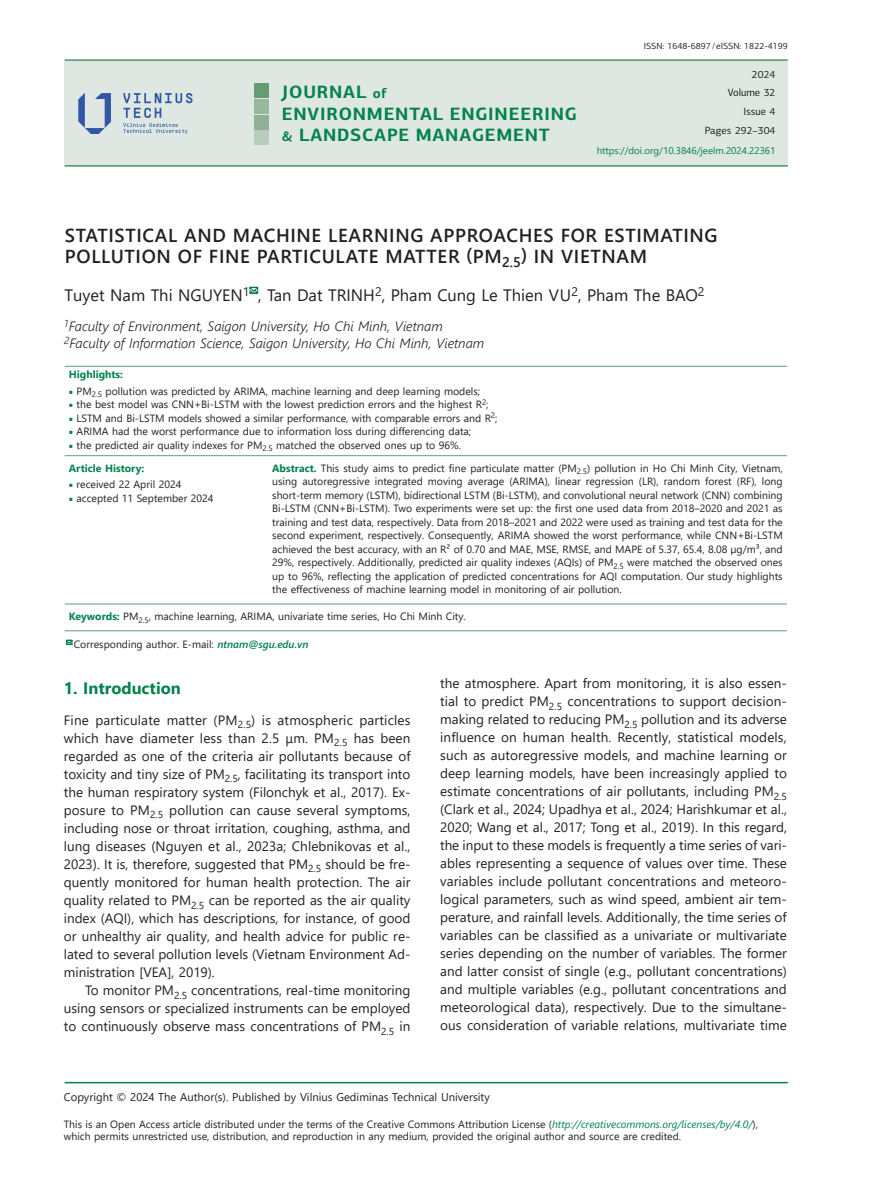
<style>
.page{position:relative;width:872px;height:1191px;background:#fff}
.page>*{position:absolute;margin:0;border:0;box-sizing:border-box;transform-origin:0 0}
.t1{font:600 18.75px/21px "Segoe UI";letter-spacing:.035em;color:#231f20}
.t2{font:700 17.85px/21px "PF Centro Sans Pro";letter-spacing:.045em;color:#01824c}
.t3{font:16.5px "Segoe UI";color:#231f20}
.t4{font:700 16.5px "Segoe UI";color:#01824c}
.t5{font:13.5px/18px "Segoe UI";color:#231f20;text-align:justify}
.t6{font:italic 300 13.5px/17.2px "Segoe UI";color:#231f20}
.t7{font:11.25px "Segoe UI";color:#231f20}
.t8{font:10.5px/13.5px "Segoe UI";color:#231f20}
.t9{font:10.5px/18.1px "PF Centro Sans Pro";color:#231f20;text-align:right}
.t10{font:700 10.5px "Segoe UI";color:#01824c}
.t11{font:9.75px "Segoe UI";color:#01824c}
.t12{font:9px "PF Centro Sans Pro";color:#231f20}
.s1{font-size:13.95px}
.s2{font-family:"Minion Pro";color:#01824c}
.s3{font-weight:700;color:#01824c}
.s4{font-weight:600;font-style:italic;color:#01824c}
.s5{font-style:italic;color:#01824c}
</style>
<div class="page">
<svg style="left:249px;top:286px;width:10px;height:8px"></svg>
<hr style="left:65px;top:366px;width:203px;height:1px;background:#78a686">
<hr style="left:268px;top:366px;width:519px;height:1px;background:#78a686">
<hr style="left:65px;top:455px;width:203px;height:1px;background:#78a686">
<hr style="left:268px;top:455px;width:519px;height:1px;background:#78a686">
<hr style="left:65px;top:603px;width:203px;height:1px;background:#78a686">
<hr style="left:268px;top:603px;width:519px;height:1px;background:#78a686">
<hr style="left:65px;top:630px;width:203px;height:1px;background:#78a686">
<hr style="left:268px;top:630px;width:519px;height:1px;background:#78a686">
<svg style="left:65px;top:640px;width:8px;height:5px"></svg>
<hr style="left:65px;top:1081px;width:722px;height:2px;background:#01824c">
<div style="left:65px;top:61px;width:722px;height:104px;background:#dee7e1"></div>
<hr style="left:65px;top:59px;width:722px;height:2px;background:#4b9267">
<hr style="left:65px;top:165px;width:722px;height:2px;background:#4b9267">
<svg style="left:78px;top:93px;width:33px;height:41px"></svg>
<svg style="left:123px;top:93px;width:69px;height:41px"></svg>
<div style="left:255px;top:83px;width:14px;height:15px;background:#649c76"></div>
<div style="left:255px;top:115px;width:14px;height:14px;background:#8db295"></div>
<div style="left:255px;top:130px;width:14px;height:15px;background:#b8cdbb"></div>
<div style="left:255px;top:99px;width:14px;height:15px;background:#97b79e"></div>
<h2 class="t2" style="left:282px;top:82px;width:296px">JOURNAL <span class="s1">of<br></span>ENVIRONMENTAL ENGINEERING <span class="s1">&amp;</span> LANDSCAPE MANAGEMENT</h2>
<p class="t12" style="left:644px;top:41px;width:145px">ISSN: 1648-6897/eISSN: 1822-4199</p>
<p class="t9" style="left:727px;top:66px;width:49px">2024<br>Volume 32<br>Issue 4</p>
<p class="t9" style="left:704px;top:121px;width:72px">Pages 292–304</p>
<p class="t11" style="left:597px;top:141px;width:180px">https://doi.org/10.3846/jeelm.2024.22361</p>
<h1 class="t1" style="left:65px;top:223px;width:654px">STATISTICAL AND MACHINE LEARNING APPROACHES FOR ESTIMATING<br>POLLUTION OF FINE PARTICULATE MATTER (PM<sub>2.5</sub>) IN VIETNAM</h1>
<p class="t3" style="left:65px;top:280px;width:641px">Tuyet Nam Thi NGUYEN<sup>1</sup> , Tan Dat TRINH<sup>2</sup>, Pham Cung Le Thien VU<sup>2</sup>, Pham The BAO<sup>2</sup></p>
<p class="t6" style="left:65px;top:316px;width:421px"><sup>1</sup>Faculty of Environment, Saigon University, Ho Chi Minh, Vietnam<br><sup>2</sup>Faculty of Information Science, Saigon University, Ho Chi Minh, Vietnam</p>
<p class="t10" style="left:69px;top:364px;width:56px">Highlights:</p>
<p class="t8" style="left:69px;top:383px;width:413px"><span class="s2">■</span> PM<sub>2.5</sub> pollution was predicted by ARIMA, machine learning and deep learning models;</p>
<p class="t8" style="left:69px;top:397px;width:421px"><span class="s2">■</span> the best model was CNN+Bi-LSTM with the lowest prediction errors and the highest R<sup>2</sup>;</p>
<p class="t8" style="left:69px;top:410px;width:430px"><span class="s2">■</span> LSTM and Bi-LSTM models showed a similar performance, with comparable errors and R<sup>2</sup>;</p>
<p class="t8" style="left:69px;top:424px;width:404px"><span class="s2">■</span> ARIMA had the worst performance due to information loss during differencing data;</p>
<p class="t8" style="left:69px;top:432px;width:393px;line-height:23.1px"><span class="s2">■</span> the predicted air quality indexes for PM<sub>2.5</sub> matched the observed ones up to 96%.<br><span class="s3">Article History:</span></p>
<p class="t8" style="left:272px;top:460px;width:512px;text-align:justify"><span class="s3">Abstract.</span> This study aims to predict fine particulate matter (PM<sub>2.5</sub>) pollution in Ho Chi Minh City, Vietnam, using autoregressive integrated moving average (ARIMA), linear regression (LR), random forest (RF), long short-term memory (LSTM), bidirectional LSTM (Bi-LSTM), and convolutional neural network (CNN) combining Bi-LSTM (CNN+Bi-LSTM). Two experiments were set up: the first one used data from 2018–2020 and 2021 as training and test data, respectively. Data from 2018–2021 and 2022 were used as training and test data for the second experiment, respectively. Consequently, ARIMA showed the worst performance, while CNN+Bi-LSTM achieved the best accuracy, with an R² of 0.70 and MAE, MSE, RMSE, and MAPE of 5.37, 65.4, 8.08 µg/m³, and 29%, respectively. Additionally, predicted air quality indexes (AQIs) of PM<sub>2.5</sub> were matched the observed ones up to 96%, reflecting the application of predicted concentrations for AQI computation. Our study highlights the effectiveness of machine learning model in monitoring of air pollution.</p>
<p class="t8" style="left:69px;top:477px;width:114px"><span class="s2">■</span> received 22 April 2024</p>
<p class="t8" style="left:69px;top:490px;width:146px"><span class="s2">■</span> accepted 11 September 2024</p>
<p class="t8" style="left:69px;top:609px;width:398px"><span class="s3">Keywords:</span> PM<sub>2.5</sub>, machine learning, ARIMA, univariate time series, Ho Chi Minh City.</p>
<p class="t8" style="left:74px;top:636px;width:236px">Corresponding author. E-mail: <span class="s4">ntnam@sgu.edu.vn</span></p>
<p class="t4" style="left:64px;top:673px;width:118px">1. Introduction</p>
<p class="t5" style="left:64px;top:710px;width:348px">Fine particulate matter (PM<sub>2.5</sub>) is atmospheric particles which have diameter less than 2.5 μm. PM<sub>2.5</sub> has been regarded as one of the criteria air pollutants because of toxicity and tiny size of PM<sub>2.5</sub>, facilitating its transport into the human respiratory system (Filonchyk et al., 2017). Ex&shy;posure to PM<sub>2.5</sub> pollution can cause several symptoms, including nose or throat irritation, coughing, asthma, and lung diseases (Nguyen et al., 2023a; Chlebnikovas et al., 2023). It is, therefore, suggested that PM<sub>2.5</sub> should be fre&shy;quently monitored for human health protection. The air quality related to PM<sub>2.5</sub> can be reported as the air quality index (AQI), which has descriptions, for instance, of good or unhealthy air quality, and health advice for public re&shy;lated to several pollution levels (Vietnam Environment Ad&shy;ministration [VEA], 2019).</p>
<p class="t5" style="left:64px;top:980px;width:348px;text-indent:21px">To monitor PM<sub>2.5</sub> concentrations, real-time monitoring using sensors or specialized instruments can be employed to continuously observe mass concentrations of PM<sub>2.5</sub> in</p>
<p class="t5" style="left:440px;top:673px;width:348px">the atmosphere. Apart from monitoring, it is also essen&shy;tial to predict PM<sub>2.5</sub> concentrations to support decision&shy;making related to reducing PM<sub>2.5</sub> pollution and its adverse influence on human health. Recently, statistical models, such as autoregressive models, and machine learning or deep learning models, have been increasingly applied to estimate concentrations of air pollutants, including PM<sub>2.5 </sub>(Clark et al., 2024; Upadhya et al., 2024; Harishkumar et al., 2020; Wang et al., 2017; Tong et al., 2019). In this regard, the input to these models is frequently a time series of vari&shy;ables representing a sequence of values over time. These variables include pollutant concentrations and meteoro&shy;logical parameters, such as wind speed, ambient air tem&shy;perature, and rainfall levels. Additionally, the time series of variables can be classified as a univariate or multivariate series depending on the number of variables. The former and latter consist of single (e.g., pollutant concentrations) and multiple variables (e.g., pollutant concentrations and meteorological data), respectively. Due to the simultane&shy;ous consideration of variable relations, multivariate time</p>
<p class="t7" style="left:64px;top:1086px;width:427px">Copyright © 2024 The Author(s). Published by Vilnius Gediminas Technical University</p>
<p class="t8" style="left:64px;top:1117px;width:695px;line-height:12px">This is an Open Access article distributed under the terms of the Creative Commons Attribution License (<span class="s5">http://creativecommons.org/licenses/by/4.0/</span>), which permits unrestricted use, distribution, and reproduction in any medium, provided the original author and source are credited.</p>
</div>
